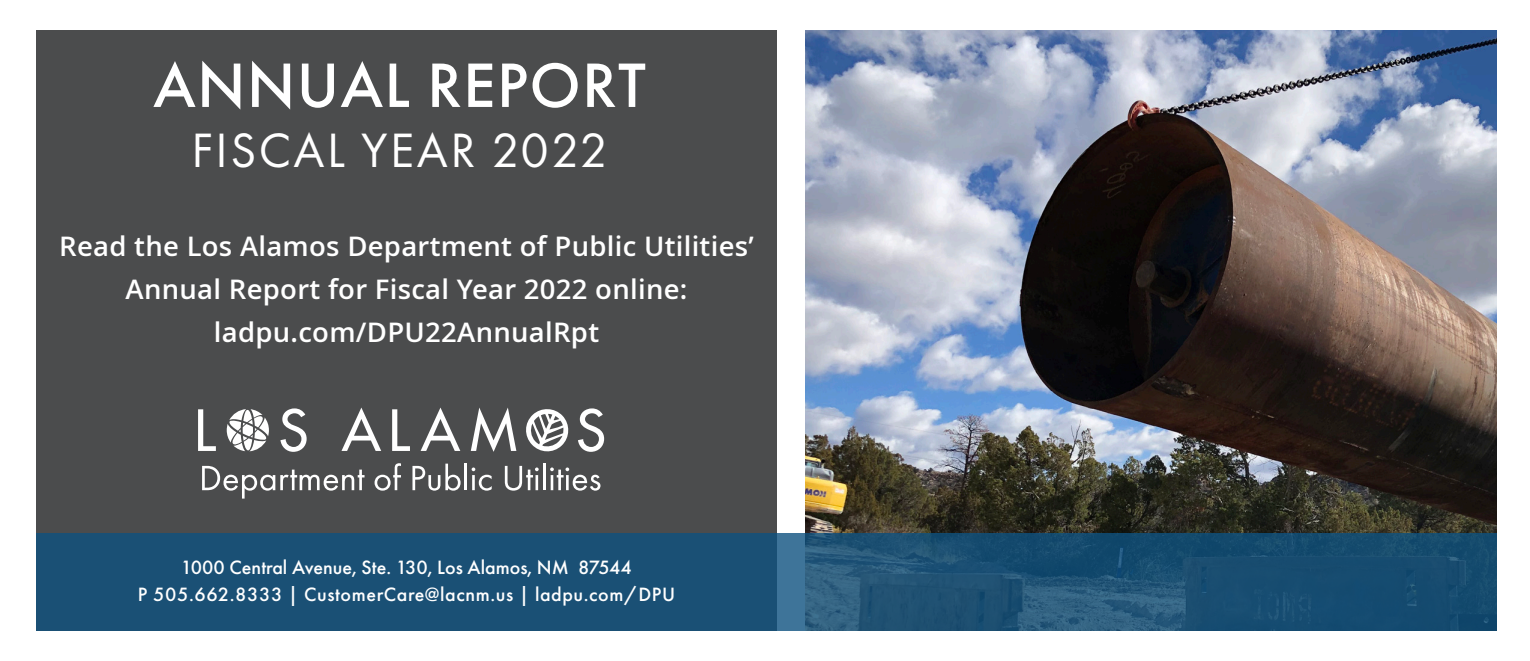
<style>
.page{position:relative;width:1530px;height:661px;background:#fff}
.page>*{position:absolute;margin:0;border:0;box-sizing:border-box;transform-origin:0 0}
.t1{font:500 65px "Futura PT";letter-spacing:.02em;color:#fff}
.t2{font:50px "Futura PT";letter-spacing:.05em;color:#fff}
.t3{font:600 27.5px/42.5px "Open Sans";letter-spacing:.01em;color:#fff;text-align:center}
.t4{font:500 20px/27.5px "Futura PT";color:#fff;text-align:center}
</style>
<div class="page">
<img style="left:806px;top:30px;width:690px;height:503px">
<div style="left:36px;top:30px;width:741px;height:600px;background:#4b4c4d"></div>
<svg style="left:36px;top:533px;width:1460px;height:97px;background:#1b5074"></svg>
<svg style="left:227px;top:409px;width:42px;height:43px"></svg>
<svg style="left:198px;top:409px;width:18px;height:42px"></svg>
<svg style="left:280px;top:408px;width:27px;height:44px"></svg>
<svg style="left:342px;top:407px;width:39px;height:44px"></svg>
<svg style="left:392px;top:409px;width:18px;height:42px"></svg>
<svg style="left:421px;top:407px;width:39px;height:44px"></svg>
<svg style="left:471px;top:407px;width:45px;height:45px"></svg>
<svg style="left:578px;top:408px;width:26px;height:44px"></svg>
<svg style="left:526px;top:409px;width:43px;height:43px"></svg>
<svg style="left:202px;top:466px;width:163px;height:32px"></svg>
<svg style="left:375px;top:463px;width:26px;height:27px"></svg>
<svg style="left:412px;top:463px;width:49px;height:27px"></svg>
<hr style="left:465px;top:463px;width:2px;height:27px;background:#fff">
<svg style="left:472px;top:467px;width:20px;height:23px"></svg>
<svg style="left:505px;top:466px;width:34px;height:24px"></svg>
<hr style="left:543px;top:463px;width:3px;height:27px;background:#fff">
<svg style="left:550px;top:467px;width:50px;height:23px"></svg>
<p class="t1" style="left:153px;top:46px;width:494px">ANNUAL REPORT</p>
<p class="t2" style="left:191px;top:121px;width:418px">FISCAL YEAR 2022</p>
<p class="t3" style="left:59px;top:226px;width:696px">Read the Los Alamos Department of Public Utilities’<br>Annual Report for Fiscal Year 2022 online: ladpu.com/DPU22AnnualRpt</p>
<p class="t4" style="left:138px;top:553px;width:539px">1000 Central Avenue, Ste. 130, Los Alamos, NM 87544<br>P 505.662.8333 | CustomerCare@lacnm.us | ladpu.com/DPU</p>
</div>
